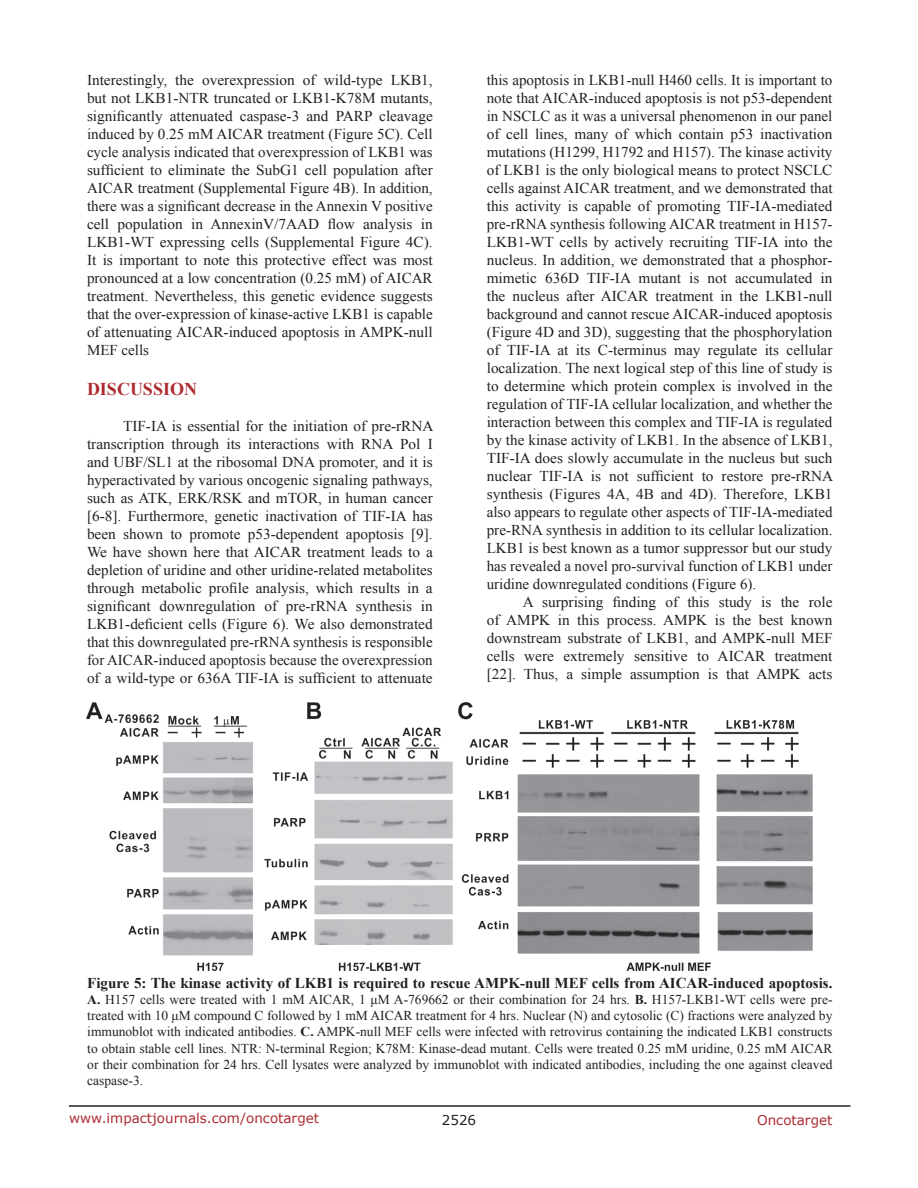
<style>
.page{position:relative;width:918px;height:1188px;background:#fff}
.page>*{position:absolute;margin:0;border:0;box-sizing:border-box;transform-origin:0 0}
.Heading{font:700 18px "Times New Roman";color:#ac2b31}
.BodyText{font:15px/18px "Times New Roman";color:#221f22;text-align:justify}
.FigureText{font:700 15px "Times New Roman";color:#221f22}
.FigureText-2{font:13.5px/16.2px "Times New Roman";color:#221f22;text-align:justify}
.t1{font:13.5px "Verdana";color:#ac2b31}
.t2{font:13.5px "Verdana";color:#221f22}
.s1{font-weight:700}
</style>
<div class="page">
<hr style="left:69px;top:1105px;width:781px;height:2px;background:#231f20">
<img style="left:87px;top:702px;width:726px;height:268px">
<p class="BodyText" style="left:87px;top:71px;width:347px">Interestingly, the overexpression of wild-type LKB1, but not LKB1-NTR truncated or LKB1-K78M mutants, significantly attenuated caspase-3 and PARP cleavage induced by 0.25 mM AICAR treatment (Figure 5C). Cell cycle analysis indicated that overexpression of LKB1 was sufficient to eliminate the SubG1 cell population after AICAR treatment (Supplemental Figure 4B). In addition, there was a significant decrease in the Annexin V positive cell population in AnnexinV/7AAD flow analysis in LKB1-WT expressing cells (Supplemental Figure 4C).<br>It is important to note this protective effect was most pronounced at a low concentration (0.25 mM) of AICAR treatment. Nevertheless, this genetic evidence suggests that the over-expression of kinase-active LKB1 is capable of attenuating AICAR-induced apoptosis in AMPK-null MEF cells</p>
<p class="Heading" style="left:87px;top:377px;width:112px">DISCUSSION</p>
<p class="BodyText" style="left:87px;top:417px;width:348px;text-indent:36px">TIF-IA is essential for the initiation of pre-rRNA transcription through its interactions with RNA Pol I and UBF/SL1 at the ribosomal DNA promoter, and it is hyperactivated by various oncogenic signaling pathways, such as ATK, ERK/RSK and mTOR, in human cancer [6-8]. Furthermore, genetic inactivation of TIF-IA has been shown to promote p53-dependent apoptosis [9].<br>We have shown here that AICAR treatment leads to a depletion of uridine and other uridine-related metabolites through metabolic profile analysis, which results in a significant downregulation of pre-rRNA synthesis in LKB1-deficient cells (Figure 6). We also demonstrated that this downregulated pre-rRNA synthesis is responsible for AICAR-induced apoptosis because the overexpression of a wild-type or 636A TIF-IA is sufficient to attenuate</p>
<p class="BodyText" style="left:487px;top:71px;width:348px">this apoptosis in LKB1-null H460 cells. It is important to note that AICAR-induced apoptosis is not p53-dependent in NSCLC as it was a universal phenomenon in our panel of cell lines, many of which contain p53 inactivation mutations (H1299, H1792 and H157). The kinase activity of LKB1 is the only biological means to protect NSCLC cells against AICAR treatment, and we demonstrated that this activity is capable of promoting TIF-IA-mediated pre-rRNA synthesis following AICAR treatment in H157- LKB1-WT cells by actively recruiting TIF-IA into the nucleus. In addition, we demonstrated that a phosphor&shy;mimetic 636D TIF-IA mutant is not accumulated in the nucleus after AICAR treatment in the LKB1-null background and cannot rescue AICAR-induced apoptosis (Figure 4D and 3D), suggesting that the phosphorylation of TIF-IA at its C-terminus may regulate its cellular localization. The next logical step of this line of study is to determine which protein complex is involved in the regulation of TIF-IA cellular localization, and whether the interaction between this complex and TIF-IA is regulated by the kinase activity of LKB1. In the absence of LKB1, TIF-IA does slowly accumulate in the nucleus but such nuclear TIF-IA is not sufficient to restore pre-rRNA synthesis (Figures 4A, 4B and 4D). Therefore, LKB1 also appears to regulate other aspects of TIF-IA-mediated pre-RNA synthesis in addition to its cellular localization.<br>LKB1 is best known as a tumor suppressor but our study has revealed a novel pro-survival function of LKB1 under uridine downregulated conditions (Figure 6).</p>
<p class="BodyText" style="left:487px;top:593px;width:347px;text-indent:36px">A surprising finding of this study is the role of AMPK in this process. AMPK is the best known downstream substrate of LKB1, and AMPK-null MEF cells were extremely sensitive to AICAR treatment [22]. Thus, a simple assumption is that AMPK acts</p>
<p class="FigureText" style="left:87px;top:972px;width:747px">Figure 5: The kinase activity of LKB1 is required to rescue AMPK-null MEF cells from AICAR-induced apoptosis.</p>
<p class="FigureText-2" style="left:87px;top:991px;width:747px"><span class="s1">A.</span> H157 cells were treated with 1 mM AICAR, 1 μM A-769662 or their combination for 24 hrs. <span class="s1">B.</span> H157-LKB1-WT cells were pre&shy;treated with 10 μM compound C followed by 1 mM AICAR treatment for 4 hrs. Nuclear (N) and cytosolic (C) fractions were analyzed by immunoblot with indicated antibodies. <span class="s1">C.</span> AMPK-null MEF cells were infected with retrovirus containing the indicated LKB1 constructs to obtain stable cell lines. NTR: N-terminal Region; K78M: Kinase-dead mutant. Cells were treated 0.25 mM uridine, 0.25 mM AICAR or their combination for 24 hrs. Cell lysates were analyzed by immunoblot with indicated antibodies, including the one against cleaved caspase-3.</p>
<p class="t1" style="left:69px;top:1109px;width:252px">www.impactjournals.com/oncotarget</p>
<p class="t2" style="left:442px;top:1111px;width:36px">2526</p>
<p class="t1" style="left:757px;top:1111px;width:77px">Oncotarget</p>
</div>
